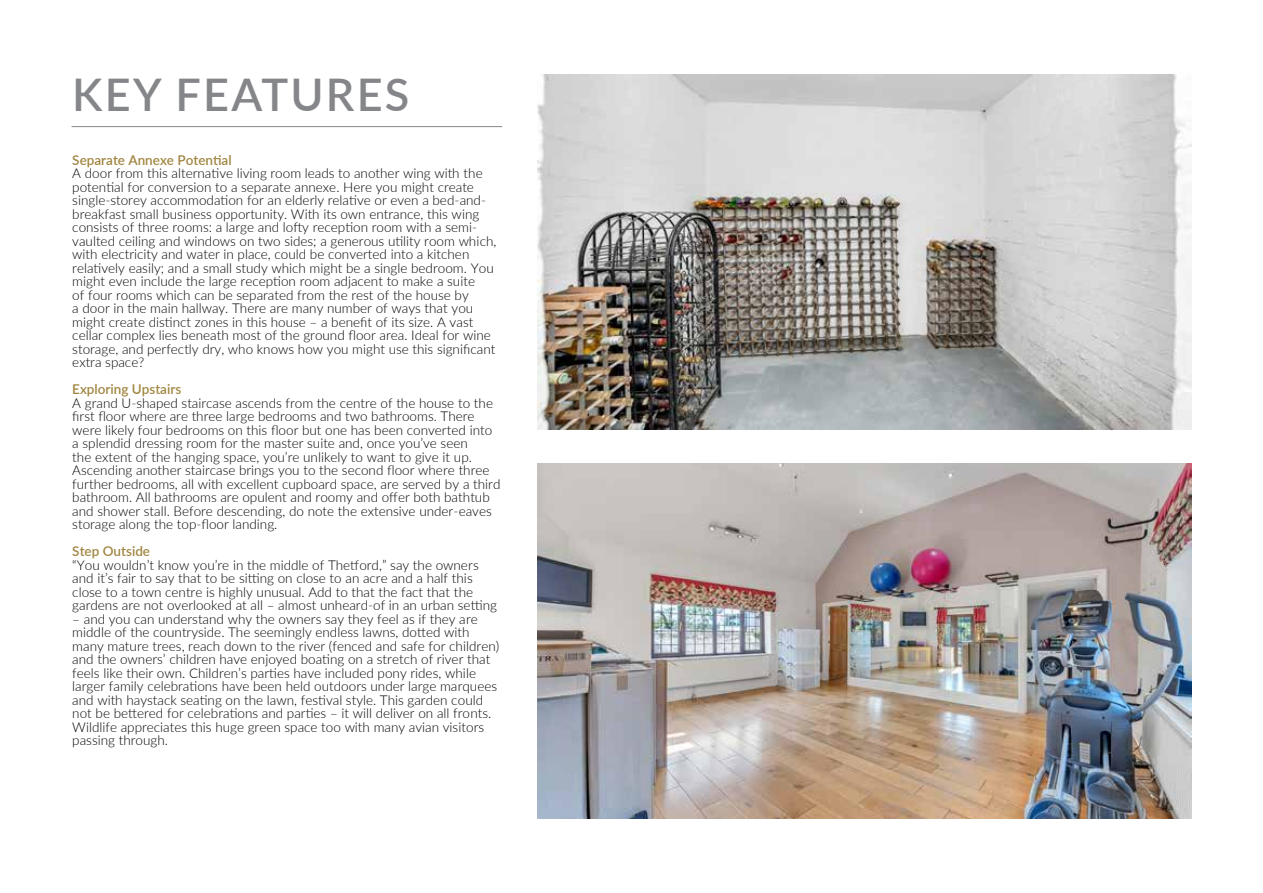
<style>
.page{position:relative;width:1263px;height:893px;background:#fff}
.page>*{position:absolute;margin:0;border:0;box-sizing:border-box;transform-origin:0 0}
.t1{font:600 45px "Lato";letter-spacing:.05em;color:#858689}
.t2{font:300 13.5px/13.5px "Lato";color:#000}
.t3{font:600 13.5px "Lato";color:#a18641}
</style>
<div class="page">
<hr style="left:72px;top:126px;width:430px;height:1px;background:#858689">
<img style="left:537px;top:74px;width:654px;height:355px">
<img style="left:537px;top:463px;width:654px;height:356px">
<h1 class="t1" style="left:72px;top:62px;width:339px">KEY FEATURES</h1>
<p class="t3" style="left:72px;top:150px;width:161px">Separate Annexe Potential</p>
<p class="t2" style="left:72px;top:166px;width:426px">A door from this alternative living room leads to another wing with the potential for conversion to a separate annexe. Here you might create single-storey accommodation for an elderly relative or even a bed-and&shy;breakfast small business opportunity. With its own entrance, this wing consists of three rooms: a large and lofty reception room with a semi&shy;vaulted ceiling and windows on two sides; a generous utility room which, with electricity and water in place, could be converted into a kitchen relatively easily; and a small study which might be a single bedroom. You might even include the large reception room adjacent to make a suite<br>of four rooms which can be separated from the rest of the house by<br>a door in the main hallway. There are many number of ways that you might create distinct zones in this house – a benefit of its size. A vast cellar complex lies beneath most of the ground floor area. Ideal for wine storage, and perfectly dry, who knows how you might use this significant extra space?</p>
<p class="t3" style="left:72px;top:379px;width:110px">Exploring Upstairs</p>
<p class="t2" style="left:72px;top:396px;width:430px">A grand U-shaped staircase ascends from the centre of the house to the first floor where are three large bedrooms and two bathrooms. There were likely four bedrooms on this floor but one has been converted into a splendid dressing room for the master suite and, once you’ve seen<br>the extent of the hanging space, you’re unlikely to want to give it up.<br>Ascending another staircase brings you to the second floor where three further bedrooms, all with excellent cupboard space, are served by a third bathroom. All bathrooms are opulent and roomy and offer both bathtub and shower stall. Before descending, do note the extensive under-eaves storage along the top-floor landing.</p>
<p class="t3" style="left:72px;top:541px;width:79px">Step Outside</p>
<p class="t2" style="left:72px;top:558px;width:426px">“You wouldn’t know you’re in the middle of Thetford,” say the owners and it’s fair to say that to be sitting on close to an acre and a half this close to a town centre is highly unusual. Add to that the fact that the gardens are not overlooked at all – almost unheard-of in an urban setting</p>
<p class="t2" style="left:72px;top:612px;width:428px">– and you can understand why the owners say they feel as if they are middle of the countryside. The seemingly endless lawns, dotted with many mature trees, reach down to the river (fenced and safe for children) and the owners’ children have enjoyed boating on a stretch of river that feels like their own. Children’s parties have included pony rides, while larger family celebrations have been held outdoors under large marquees and with haystack seating on the lawn, festival style. This garden could not be bettered for celebrations and parties – it will deliver on all fronts.<br>Wildlife appreciates this huge green space too with many avian visitors passing through.</p>
</div>
